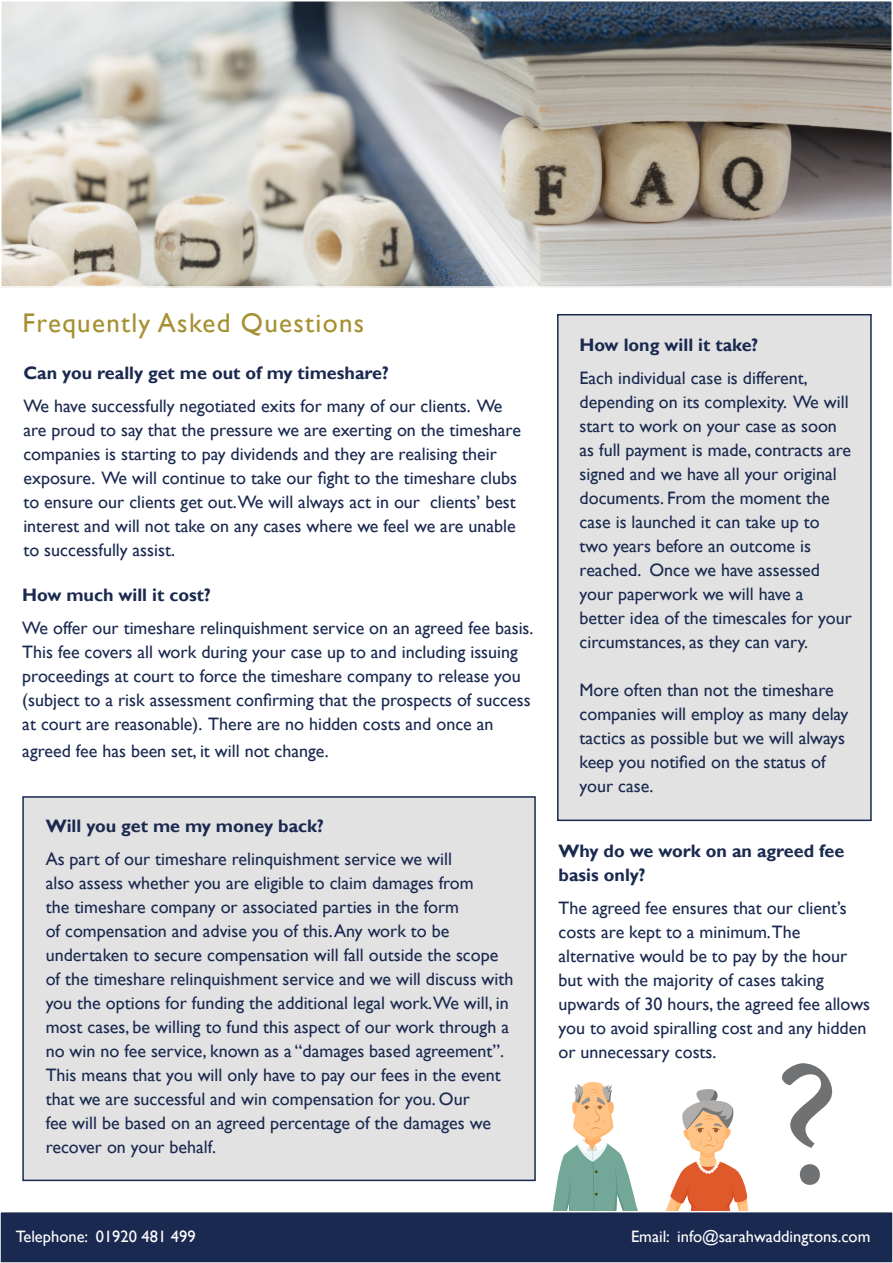
<style>
.page{position:relative;width:893px;height:1263px;background:#fff}
.page>*{position:absolute;margin:0;border:0;box-sizing:border-box;transform-origin:0 0}
.t1{font:27px "Gill Sans";letter-spacing:.05em;color:#a69031}
.t2{font:18px/24px "Gill Sans";color:#1a294f}
.t3{font:700 18px/24px "Gill Sans";color:#1a294f}
.t4{font:16.5px "Gill Sans";color:#fff}
</style>
<div class="page">
<div style="left:0;top:1211px;width:893px;height:52px;background:#1a2950"></div>
<div style="left:0;top:1211px;width:893px;height:52px;border:2px solid #fff"></div>
<img style="left:3px;top:3px;width:887px;height:282px">
<div style="left:0;top:0;width:893px;height:288px;border:2px solid #fff"></div>
<div style="left:557px;top:314px;width:315px;height:507px;background:#e2e2e2;border:2px solid #1a2950"></div>
<div style="left:22px;top:796px;width:514px;height:385px;background:#e2e2e2;border:2px solid #1a2950"></div>
<svg style="left:553px;top:1082px;width:196px;height:129px"></svg>
<p class="t1" style="left:23px;top:307px;width:343px">Frequently Asked Questions</p>
<p class="t3" style="left:23px;top:361px;width:367px">Can you really get me out of my timeshare?</p>
<p class="t2" style="left:23px;top:394px;width:499px">We have successfully negotiated exits for many of our clients. We are proud to say that the pressure we are exerting on the timeshare companies is starting to pay dividends and they are realising their exposure. We will continue to take our fight to the timeshare clubs to ensure our clients get out.We will always act in our clients’ best interest and will not take on any cases where we feel we are unable to successfully assist.</p>
<p class="t3" style="left:22px;top:583px;width:190px">How much will it cost?</p>
<p class="t2" style="left:22px;top:616px;width:513px">We offer our timeshare relinquishment service on an agreed fee basis.<br>This fee covers all work during your case up to and including issuing proceedings at court to force the timeshare company to release you (subject to a risk assessment confirming that the prospects of success at court are reasonable). There are no hidden costs and once an</p>
<p class="t2" style="left:22px;top:739px;width:308px">agreed fee has been set, it will not change.</p>
<p class="t3" style="left:580px;top:333px;width:180px">How long will it take?</p>
<p class="t2" style="left:580px;top:366px;width:274px">Each individual case is different, depending on its complexity. We will start to work on your case as soon as full payment is made, contracts are signed and we have all your original documents. From the moment the case is launched it can take up to two years before an outcome is reached. Once we have assessed your paperwork we will have a better idea of the timescales for your circumstances, as they can vary.</p>
<p class="t2" style="left:580px;top:678px;width:270px">More often than not the timeshare companies will employ as many delay tactics as possible but we will always keep you notified on the status of your case.</p>
<p class="t3" style="left:46px;top:814px;width:280px">Will you get me my money back?</p>
<p class="t2" style="left:46px;top:847px;width:469px">As part of our timeshare relinquishment service we will<br>also assess whether you are eligible to claim damages from<br>the timeshare company or associated parties in the form<br>of compensation and advise you of this. Any work to be undertaken to secure compensation will fall outside the scope of the timeshare relinquishment service and we will discuss with you the options for funding the additional legal work.We will, in most cases, be willing to fund this aspect of our work through a no win no fee service, known as a “damages based agreement”.<br>This means that you will only have to pay our fees in the event that we are successful and win compensation for you. Our<br>fee will be based on an agreed percentage of the damages we recover on your behalf.</p>
<p class="t3" style="left:559px;top:839px;width:287px">Why do we work on an agreed fee basis only?</p>
<p class="t2" style="left:559px;top:896px;width:313px">The agreed fee ensures that our client’s costs are kept to a minimum.The alternative would be to pay by the hour but with the majority of cases taking upwards of 30 hours, the agreed fee allows you to avoid spiralling cost and any hidden or unnecessary costs.</p>
<p class="t4" style="left:16px;top:1226px;width:181px">Telephone: 01920 481 499</p>
<p class="t4" style="left:631px;top:1226px;width:241px">Email: info@sarahwaddingtons.com</p>
</div>
